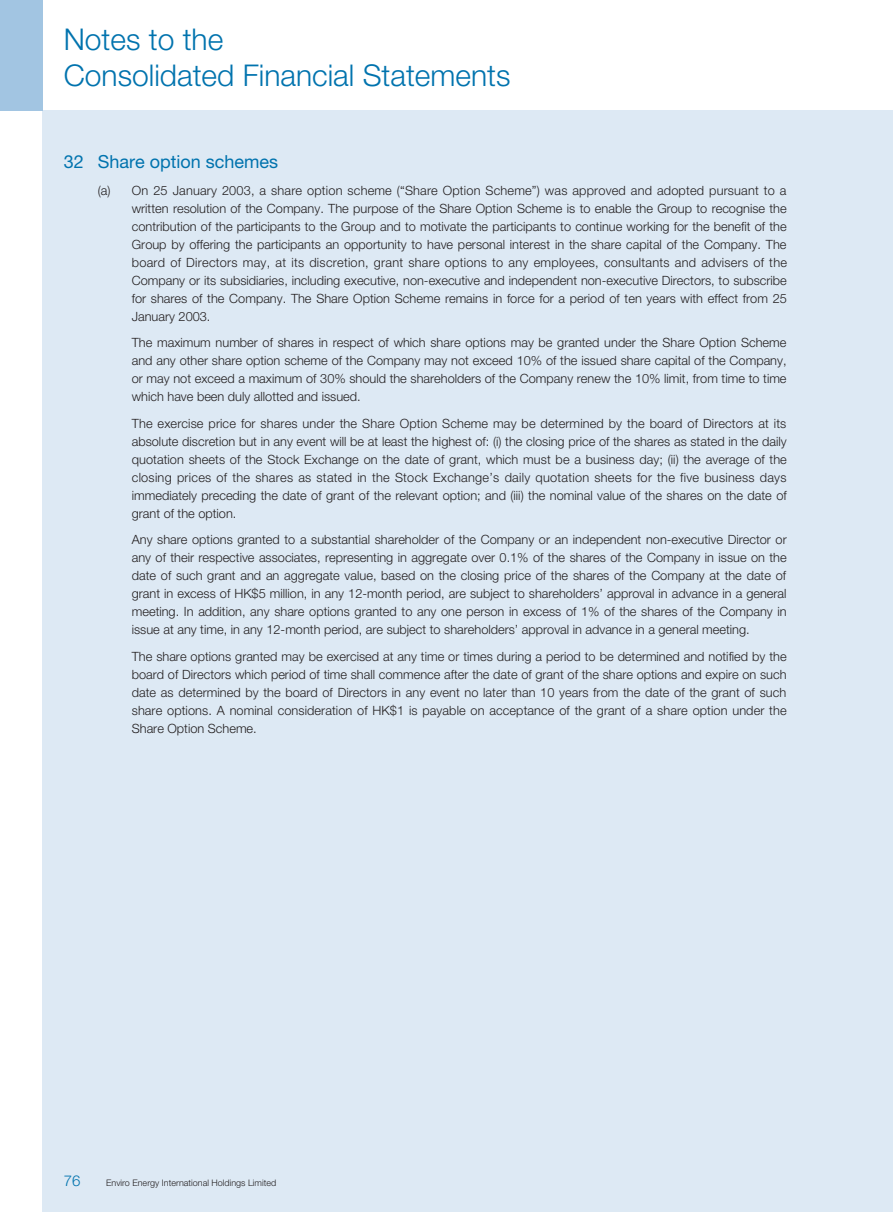
<style>
.page{position:relative;width:893px;height:1212px;background:#fff}
.page>*{position:absolute;margin:0;border:0;box-sizing:border-box;transform-origin:0 0}
.t1{font:300 30px/36px "Helvetica Neue LT Std";color:#0073ae}
.t2{font:18px "Helvetica Neue LT Std";color:#0073ae}
.t3{font:300 15px "Helvetica Neue LT Std";color:#0073ae}
.t4{font:300 12.75px/18px "Helvetica Neue LT Std";color:#231f20;text-align:justify}
.t5{font:300 9px "Helvetica Neue LT Std";color:#231f20}
</style>
<div class="page">
<div style="left:43px;top:111px;width:850px;height:1101px;background:#dde9f4"></div>
<div style="left:0;top:0;width:43px;height:111px;background:#a2c5e2"></div>
<h1 class="t1" style="left:64px;top:21px;width:448px">Notes to the<br>Consolidated Financial Statements</h1>
<h2 class="t2" style="left:64px;top:151px;width:216px">32 Share option schemes</h2>
<p class="t4" style="left:132px;top:181px;width:657px;text-indent:-34px">(a) On 25 January 2003, a share option scheme (“Share Option Scheme”) was approved and adopted pursuant to a written resolution of the Company. The purpose of the Share Option Scheme is to enable the Group to recognise the contribution of the participants to the Group and to motivate the participants to continue working for the benefit of the Group by offering the participants an opportunity to have personal interest in the share capital of the Company. The board of Directors may, at its discretion, grant share options to any employees, consultants and advisers of the Company or its subsidiaries, including executive, non-executive and independent non-executive Directors, to subscribe for shares of the Company. The Share Option Scheme remains in force for a period of ten years with effect from 25<br>January 2003.</p>
<p class="t4" style="left:132px;top:333px;width:656px">The maximum number of shares in respect of which share options may be granted under the Share Option Scheme and any other share option scheme of the Company may not exceed 10% of the issued share capital of the Company, or may not exceed a maximum of 30% should the shareholders of the Company renew the 10% limit, from time to time which have been duly allotted and issued.</p>
<p class="t4" style="left:132px;top:414px;width:657px">The exercise price for shares under the Share Option Scheme may be determined by the board of Directors at its absolute discretion but in any event will be at least the highest of: (i) the closing price of the shares as stated in the daily quotation sheets of the Stock Exchange on the date of grant, which must be a business day; (ii) the average of the closing prices of the shares as stated in the Stock Exchange’s daily quotation sheets for the five business days immediately preceding the date of grant of the relevant option; and (iii) the nominal value of the shares on the date of grant of the option.</p>
<p class="t4" style="left:132px;top:530px;width:656px">Any share options granted to a substantial shareholder of the Company or an independent non-executive Director or any of their respective associates, representing in aggregate over 0.1% of the shares of the Company in issue on the date of such grant and an aggregate value, based on the closing price of the shares of the Company at the date of grant in excess of HK$5 million, in any 12-month period, are subject to shareholders’ approval in advance in a general meeting. In addition, any share options granted to any one person in excess of 1% of the shares of the Company in issue at any time, in any 12-month period, are subject to shareholders’ approval in advance in a general meeting.</p>
<p class="t4" style="left:132px;top:647px;width:656px">The share options granted may be exercised at any time or times during a period to be determined and notified by the board of Directors which period of time shall commence after the date of grant of the share options and expire on such date as determined by the board of Directors in any event no later than 10 years from the date of the grant of such share options. A nominal consideration of HK$1 is payable on acceptance of the grant of a share option under the Share Option Scheme.</p>
<p class="t3" style="left:64px;top:1171px;width:18px">76</p>
<p class="t5" style="left:106px;top:1177px;width:171px">Enviro Energy International Holdings Limited</p>
</div>
